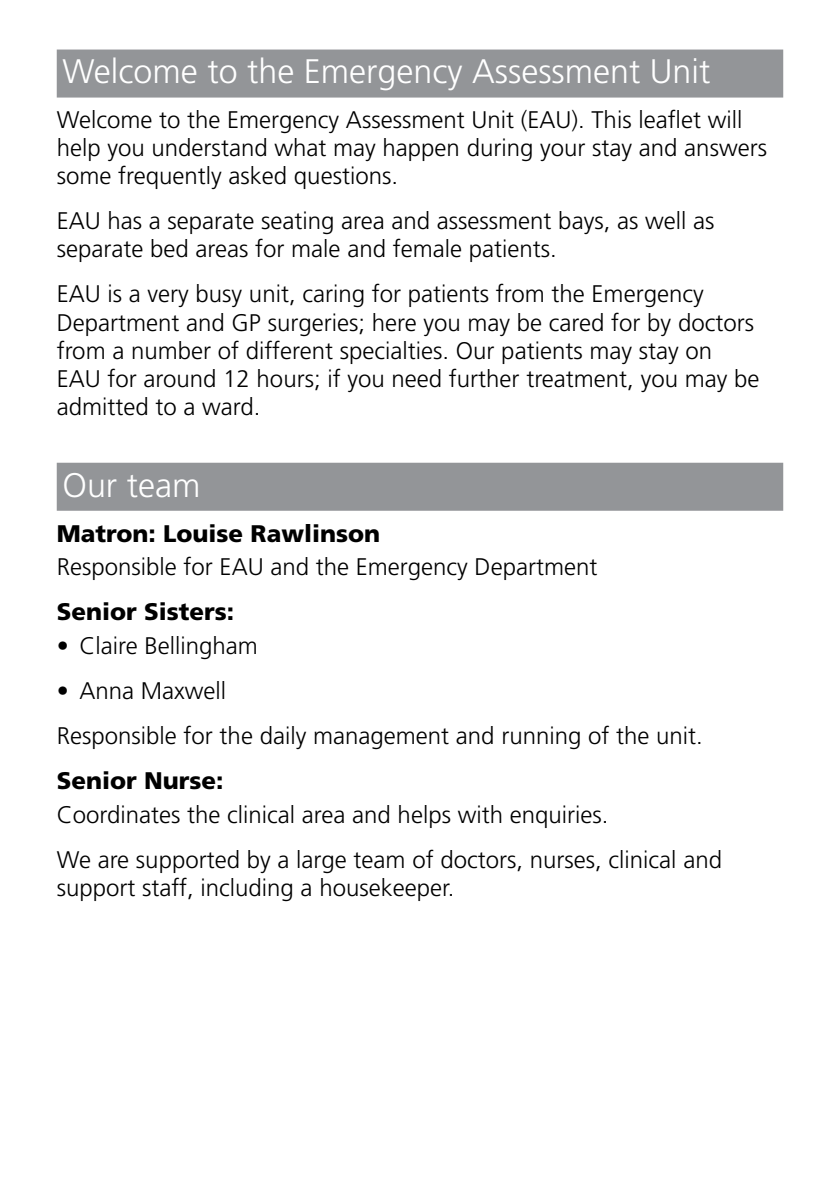
<style>
.page{position:relative;width:840px;height:1191px;background:#fff}
.page>*{position:absolute;margin:0;border:0;box-sizing:border-box;transform-origin:0 0}
.t1{font:300 34px "Frutiger";color:#fff}
.t2{font:300 24px/28px "Frutiger";color:#000}
.t3{font:900 24px "Frutiger";color:#000}
</style>
<div class="page">
<div style="left:57px;top:50px;width:725px;height:48px;background:#939598"></div>
<div style="left:57px;top:463px;width:725px;height:48px;background:#939598"></div>
<h1 class="t1" style="left:62px;top:52px;width:649px">Welcome to the Emergency Assessment Unit</h1>
<p class="t2" style="left:57px;top:106px;width:711px">Welcome to the Emergency Assessment Unit (EAU). This leaflet will help you understand what may happen during your stay and answers some frequently asked questions.</p>
<p class="t2" style="left:57px;top:207px;width:659px">EAU has a separate seating area and assessment bays, as well as separate bed areas for male and female patients.</p>
<p class="t2" style="left:57px;top:280px;width:703px">EAU is a very busy unit, caring for patients from the Emergency Department and GP surgeries; here you may be cared for by doctors from a number of different specialties. Our patients may stay on EAU for around 12 hours; if you need further treatment, you may be admitted to a ward.</p>
<h1 class="t1" style="left:62px;top:465px;width:139px">Our team</h1>
<p class="t3" style="left:57px;top:519px;width:325px">Matron: Louise Rawlinson</p>
<p class="t2" style="left:57px;top:553px;width:542px">Responsible for EAU and the Emergency Department</p>
<p class="t3" style="left:57px;top:597px;width:179px">Senior Sisters:</p>
<p class="t2" style="left:57px;top:631px;width:202px">• Claire Bellingham</p>
<p class="t2" style="left:57px;top:668px;width:647px;line-height:45px">• Anna Maxwell<br>Responsible for the daily management and running of the unit.</p>
<p class="t3" style="left:57px;top:766px;width:168px">Senior Nurse:</p>
<p class="t2" style="left:57px;top:792px;width:666px;line-height:45px">Coordinates the clinical area and helps with enquiries.<br>We are supported by a large team of doctors, nurses, clinical and</p>
<p class="t2" style="left:57px;top:873px;width:399px">support staff, including a housekeeper.</p>
</div>
